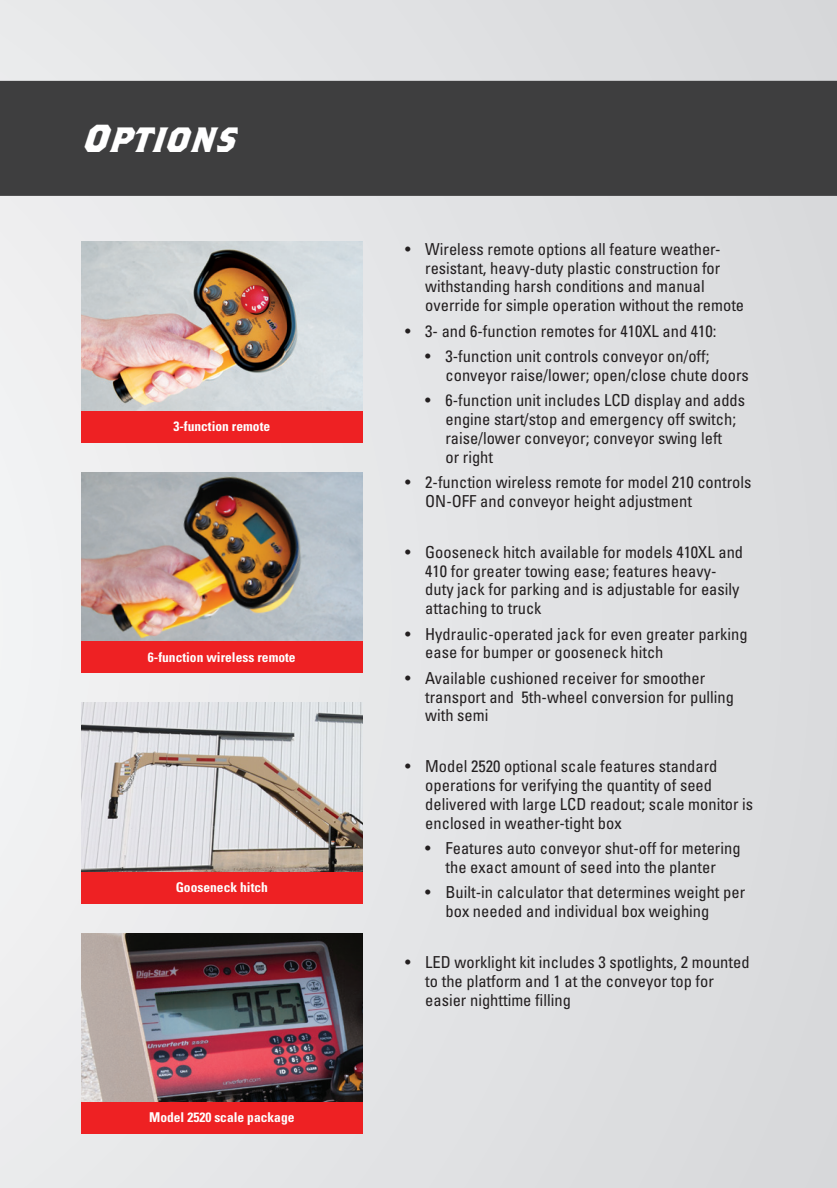
<style>
.page{position:relative;width:837px;height:1188px;background:#fff}
.page>*{position:absolute;margin:0;border:0;box-sizing:border-box;transform-origin:0 0}
.t1{font:italic 700 39px "Brothers OT";color:#fff;scale:.95 1}
.t2{font:condensed 16.5px/18.8px "Univers";color:#231f20}
.t3{font:700 condensed 13.5px "Univers";color:#fff}
</style>
<div class="page">
<div style="left:0;top:0;width:837px;height:1188px;background:linear-gradient(to right,#eeedee,#d9dadc)"></div>
<div style="left:81px;top:410px;width:282px;height:32px;background:#ee2123"></div>
<img style="left:81px;top:242px;width:282px;height:168px">
<div style="left:81px;top:641px;width:282px;height:32px;background:#ee2123"></div>
<img style="left:81px;top:472px;width:282px;height:169px">
<div style="left:81px;top:871px;width:282px;height:32px;background:#ee2123"></div>
<img style="left:81px;top:703px;width:282px;height:168px">
<div style="left:81px;top:1102px;width:282px;height:32px;background:#ee2123"></div>
<img style="left:81px;top:933px;width:282px;height:169px">
<div style="left:0;top:81px;width:837px;height:115px;background:#3e3e3f"></div>
<p class="t1" style="left:81px;top:121px;width:175px">Options</p>
<p class="t3" style="left:173px;top:418px;width:98px">3-function remote</p>
<p class="t3" style="left:148px;top:648px;width:149px">6-function wireless remote</p>
<p class="t3" style="left:176px;top:879px;width:94px">Gooseneck hitch</p>
<p class="t3" style="left:149px;top:1109px;width:147px">Model 2520 scale package</p>
<p class="t2" style="left:425px;top:239px;width:320px;text-indent:-20px">• Wireless remote options all feature weather&shy;resistant, heavy-duty plastic construction for withstanding harsh conditions and manual override for simple operation without the remote</p>
<p class="t2" style="left:405px;top:321px;width:313px">• 3- and 6-function remotes for 410XL and 410:</p>
<p class="t2" style="left:446px;top:347px;width:305px;text-indent:-20px">• 3-function unit controls conveyor on/off; conveyor raise/lower; open/close chute doors</p>
<p class="t2" style="left:446px;top:391px;width:301px;text-indent:-20px">• 6-function unit includes LCD display and adds engine start/stop and emergency off switch; raise/lower conveyor; conveyor swing left<br>or right</p>
<p class="t2" style="left:425px;top:473px;width:328px;text-indent:-20px">• 2-function wireless remote for model 210 controls<br>ON-OFF and conveyor height adjustment</p>
<p class="t2" style="left:425px;top:542px;width:319px;text-indent:-20px">• Gooseneck hitch available for models 410XL and 410 for greater towing ease; features heavy&shy;duty jack for parking and is adjustable for easily attaching to truck</p>
<p class="t2" style="left:425px;top:624px;width:324px;text-indent:-20px">• Hydraulic-operated jack for even greater parking ease for bumper or gooseneck hitch</p>
<p class="t2" style="left:425px;top:668px;width:310px;text-indent:-20px">• Available cushioned receiver for smoother transport and 5th-wheel conversion for pulling with semi</p>
<p class="t2" style="left:425px;top:757px;width:330px;text-indent:-20px">• Model 2520 optional scale features standard operations for verifying the quantity of seed delivered with large LCD readout; scale monitor is enclosed in weather-tight box</p>
<p class="t2" style="left:425px;top:839px;width:317px;text-align:center">• Features auto conveyor shut-off for metering the exact amount of seed into the planter</p>
<p class="t2" style="left:446px;top:883px;width:301px;text-indent:-20px">• Built-in calculator that determines weight per box needed and individual box weighing</p>
<p class="t2" style="left:425px;top:953px;width:326px;text-indent:-20px">• LED worklight kit includes 3 spotlights, 2 mounted to the platform and 1 at the conveyor top for easier nighttime filling</p>
</div>
